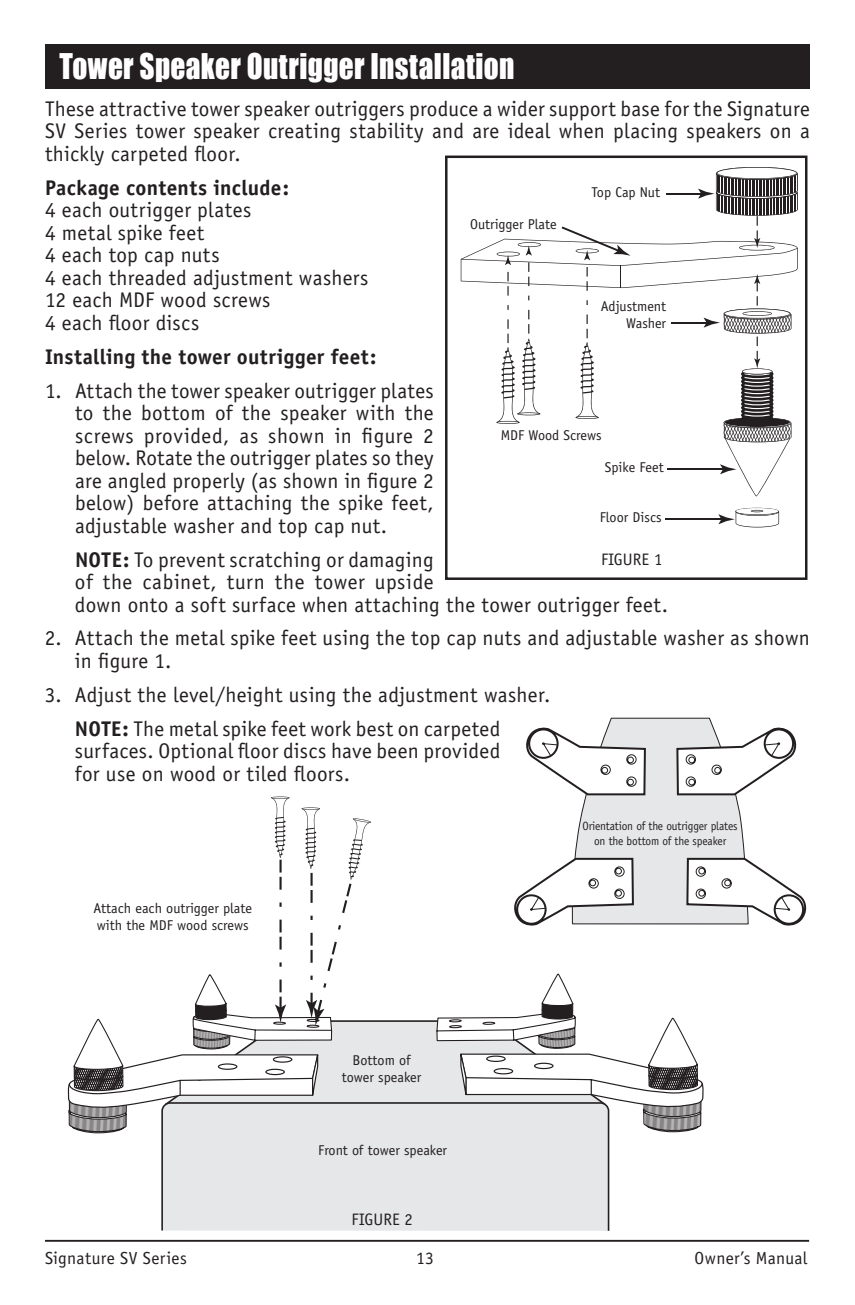
<style>
.page{position:relative;width:855px;height:1305px;background:#fff}
.page>*{position:absolute;margin:0;border:0;box-sizing:border-box;transform-origin:0 0}
.t1{font:32.5px "Impact";letter-spacing:.015em;color:#fff;scale:.9 1}
.t2{font:21.25px/22.5px "Officina Sans";letter-spacing:.015em;color:#231f20}
.t3{font:700 21.25px "Officina Sans";letter-spacing:.015em;color:#231f20}
.t4{font:17.5px "Officina Sans";letter-spacing:.02em;color:#231f20}
.t5{font:16.75px "Officina Sans";color:#231f20}
.t6{font:14.25px/17px "Officina Sans";color:#231f20;text-align:right}
.t7{font:12px/14.5px "Officina Sans";letter-spacing:-.01em;color:#231f20;text-align:center;scale:.95 1}
.s1{font-weight:700}
</style>
<div class="page">
<div style="left:45px;top:44px;width:765px;height:45px;background:#231f20"></div>
<hr style="left:665px;top:518px;width:58px;height:2px;background:#231f20">
<svg style="left:736px;top:508px;width:42px;height:6px"></svg>
<svg style="left:718px;top:510px;width:61px;height:17px"></svg>
<svg style="left:461px;top:167px;width:337px;height:329px"></svg>
<div style="left:445px;top:156px;width:362px;height:424px;border:2px solid #231f20"></div>
<hr style="left:45px;top:1240px;width:764px;height:2px;background:#231f20">
<svg style="left:67px;top:718px;width:739px;height:513px"></svg>
<h1 class="t1" style="left:59px;top:41px;width:507px">Tower Speaker Outrigger Installation</h1>
<p class="t2" style="left:45px;top:98px;width:767px;text-align:justify">These attractive tower speaker outriggers produce a wider support base for the Signature SV Series tower speaker creating stability and are ideal when placing speakers on a thickly carpeted floor.</p>
<p class="t3" style="left:45px;top:174px;width:246px">Package contents include:</p>
<p class="t2" style="left:45px;top:199px;width:325px">4 each outrigger plates<br>4 metal spike feet<br>4 each top cap nuts<br>4 each threaded adjustment washers<br>12 each MDF wood screws<br>4 each floor discs</p>
<p class="t3" style="left:45px;top:343px;width:333px">Installing the tower outrigger feet:</p>
<p class="t2" style="left:75px;top:379px;width:360px;text-align:justify;text-indent:-30px">1. Attach the tower speaker outrigger plates to the bottom of the speaker with the screws provided, as shown in figure 2 below. Rotate the outrigger plates so they are angled properly (as shown in figure 2 below) before attaching the spike feet, adjustable washer and top cap nut.</p>
<p class="t2" style="left:75px;top:548px;width:594px"><span class="s1">NOTE:</span> To prevent scratching or damaging<br>of the cabinet, turn the tower upside<br>down onto a soft surface when attaching the tower outrigger feet.</p>
<p class="t2" style="left:75px;top:627px;width:736px;text-indent:-30px">2. Attach the metal spike feet using the top cap nuts and adjustable washer as shown in figure 1.</p>
<p class="t2" style="left:75px;top:678px;width:477px;line-height:34px;text-indent:-30px">3. Adjust the level/height using the adjustment washer.<br><span class="s1">NOTE:</span> The metal spike feet work best on carpeted</p>
<p class="t2" style="left:75px;top:740px;width:427px">surfaces. Optional floor discs have been provided for use on wood or tiled floors.</p>
<p class="t6" style="left:591px;top:183px;width:70px">Top Cap Nut</p>
<p class="t6" style="left:470px;top:215px;width:88px">Outrigger Plate</p>
<p class="t6" style="left:601px;top:298px;width:67px">Adjustment<br>Washer</p>
<p class="t6" style="left:501px;top:427px;width:102px">MDF Wood Screws</p>
<p class="t6" style="left:605px;top:459px;width:60px">Spike Feet</p>
<p class="t6" style="left:600px;top:509px;width:63px">Floor Discs</p>
<p class="t5" style="left:601px;top:549px;width:63px">FIGURE 1</p>
<p class="t6" style="left:93px;top:900px;width:160px;text-align:left">Attach each outrigger plate with the MDF wood screws</p>
<p class="t6" style="left:342px;top:1052px;width:81px;text-align:center">Bottom of tower speaker</p>
<p class="t6" style="left:318px;top:1142px;width:130px">Front of tower speaker</p>
<p class="t5" style="left:352px;top:1210px;width:63px">FIGURE 2</p>
<p class="t7" style="left:583px;top:819px;width:165px">Orientation of the outrigger plates on the bottom of the speaker</p>
<p class="t4" style="left:45px;top:1248px;width:143px">Signature SV Series</p>
<p class="t4" style="left:416px;top:1248px;width:19px">13</p>
<p class="t4" style="left:695px;top:1248px;width:114px">Owner’s Manual</p>
</div>
